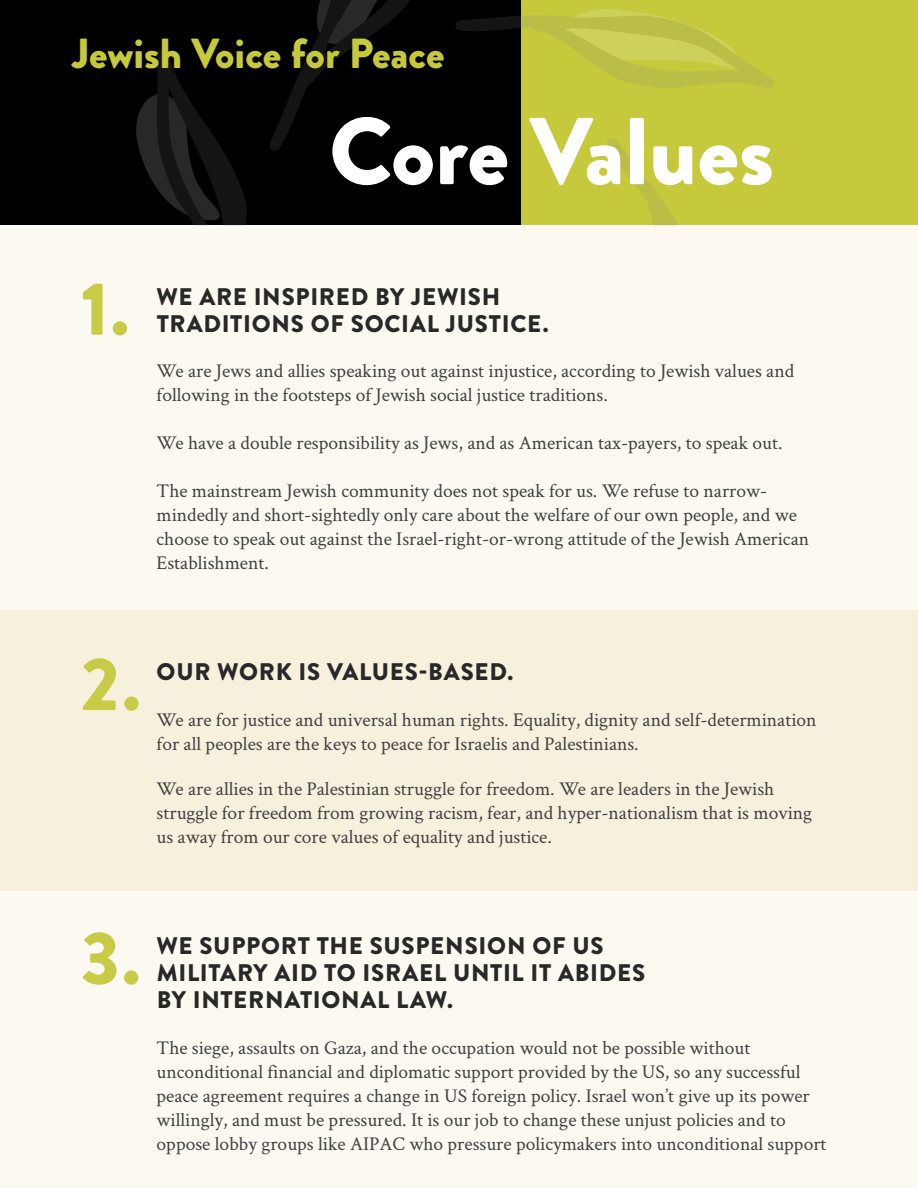
<style>
.page{position:relative;width:918px;height:1188px;background:#fff}
.page>*{position:absolute;margin:0;border:0;box-sizing:border-box;transform-origin:0 0}
.t1{font:900 94.8px "Brandon Grotesque";color:#fff}
.t2{font:900 75px "Brandon Grotesque";color:#c7cb45}
.t3{font:900 42px "Brandon Grotesque";color:#c5c93b}
.t4{font:900 24px/27px "Brandon Grotesque";letter-spacing:.03em;color:#292829}
.t5{font:19.5px/24px "Crimson Text";color:#414042}
</style>
<div class="page">
<div style="left:520px;top:0;width:398px;height:225px;background:#c5c93b"></div>
<div style="left:0;top:0;width:520px;height:225px;background:#000"></div>
<svg style="left:136px;top:0;width:638px;height:226px"></svg>
<svg style="left:149px;top:0;width:147px;height:226px"></svg>
<div style="left:0;top:226px;width:918px;height:384px;background:#fbf9f0"></div>
<div style="left:0;top:825px;width:918px;height:363px;background:#fbf9f0"></div>
<div style="left:0;top:610px;width:918px;height:281px;background:#f6f0dc"></div>
<h3 class="t3" style="left:72px;top:23px;width:374px">JEWISH VOICE FOR PEACE</h3>
<h1 class="t1" style="left:329px;top:84px;width:447px">CORE VALUES</h1>
<h2 class="t2" style="left:81px;top:256px;width:50px">1.</h2>
<p class="t4" style="left:157px;top:283px;width:393px">WE ARE INSPIRED BY JEWISH<br>TRADITIONS OF SOCIAL JUSTICE.</p>
<p class="t5" style="left:157px;top:358px;width:639px">We are Jews and allies speaking out against injustice, according to Jewish values and following in the footsteps of Jewish social justice traditions.</p>
<p class="t5" style="left:157px;top:430px;width:627px">We have a double responsibility as Jews, and as American tax-payers, to speak out.</p>
<p class="t5" style="left:157px;top:478px;width:654px">The mainstream Jewish community does not speak for us. We refuse to narrow&shy;mindedly and short-sightedly only care about the welfare of our own people, and we choose to speak out against the Israel-right-or-wrong attitude of the Jewish American Establishment.</p>
<h2 class="t2" style="left:81px;top:631px;width:61px">2.</h2>
<p class="t4" style="left:157px;top:659px;width:358px">OUR WORK IS VALUES-BASED.</p>
<p class="t5" style="left:157px;top:707px;width:661px">We are for justice and universal human rights. Equality, dignity and self-determination for all peoples are the keys to peace for Israelis and Palestinians.</p>
<p class="t5" style="left:157px;top:776px;width:657px">We are allies in the Palestinian struggle for freedom. We are leaders in the Jewish struggle for freedom from growing racism, fear, and hyper-nationalism that is moving us away from our core values of equality and justice.</p>
<h2 class="t2" style="left:81px;top:905px;width:61px">3.</h2>
<p class="t4" style="left:157px;top:933px;width:490px">WE SUPPORT THE SUSPENSION OF US<br>MILITARY AID TO I SRAEL UNTIL IT ABIDES<br>BY INTERNATIONAL LAW.</p>
<p class="t5" style="left:157px;top:1035px;width:672px">The siege, assaults on Gaza, and the occupation would not be possible without unconditional financial and diplomatic support provided by the US, so any successful peace agreement requires a change in US foreign policy. Israel won’t give up its power willingly, and must be pressured. It is our job to change these unjust policies and to oppose lobby groups like AIPAC who pressure policymakers into unconditional support</p>
</div>
